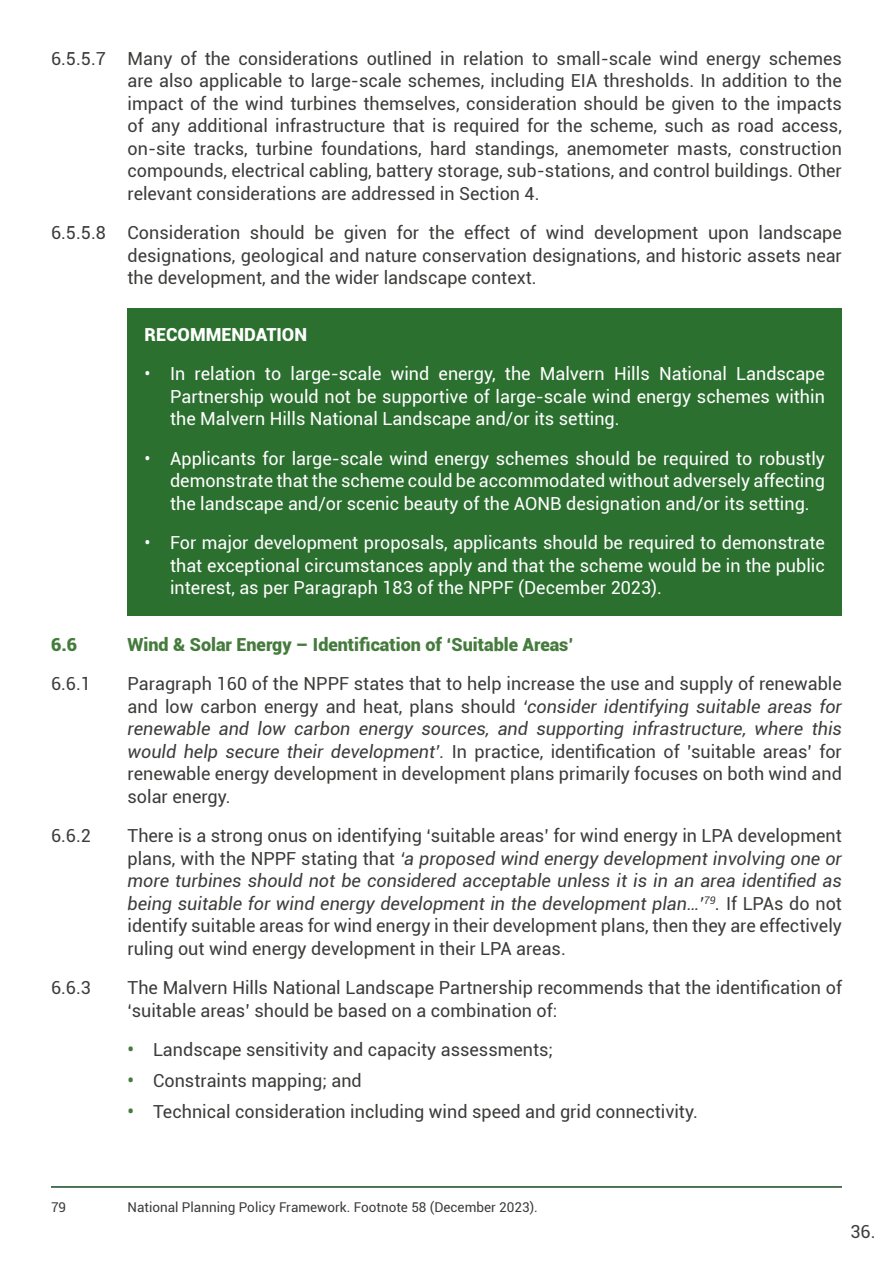
<style>
.page{position:relative;width:893px;height:1263px;background:#fff}
.page>*{position:absolute;margin:0;border:0;box-sizing:border-box;transform-origin:0 0}
.Non_Numbered_Paragraph__p{font:18px/22.5px "Roboto";color:#3c3c3b;text-align:justify}
.Green_Box_Paragraph_Bullet_Points__p{font:18px/22.5px "Roboto";color:#fff;text-align:justify}
.Section_Sub_Title__H4{font:900 18px "Roboto";color:#457b3c}
.Green_Box_Title__H3{font:900 18px "Roboto";color:#fff}
.Footnotes{font:13.5px "Roboto";color:#3c3c3b}
.s1{font-style:italic}
.s2{font-weight:700;color:#457b3c}
</style>
<div class="page">
<div style="left:128px;top:308px;width:714px;height:54px;background:#2c7030"></div>
<div style="left:128px;top:347px;width:714px;height:100px;background:#2c7030"></div>
<div style="left:128px;top:432px;width:714px;height:99px;background:#2c7030"></div>
<div style="left:128px;top:516px;width:714px;height:100px;background:#2c7030"></div>
<hr style="left:51px;top:1186px;width:791px;height:2px;background:#154a22">
<p class="Non_Numbered_Paragraph__p" style="left:128px;top:46px;width:716px;text-indent:-77px">6.5.5.7 Many of the considerations outlined in relation to small-scale wind energy schemes are also applicable to large-scale schemes, including EIA thresholds. In addition to the impact of the wind turbines themselves, consideration should be given to the impacts of any additional infrastructure that is required for the scheme, such as road access, on-site tracks, turbine foundations, hard standings, anemometer masts, construction compounds, electrical cabling, battery storage, sub-stations, and control buildings. Other relevant considerations are addressed in Section 4.</p>
<p class="Non_Numbered_Paragraph__p" style="left:128px;top:221px;width:716px;text-indent:-77px">6.5.5.8 Consideration should be given for the effect of wind development upon landscape designations, geological and nature conservation designations, and historic assets near the development, and the wider landscape context.</p>
<h3 class="Green_Box_Title__H3" style="left:145px;top:321px;width:164px">RECOMMENDATION</h3>
<p class="Green_Box_Paragraph_Bullet_Points__p" style="left:170px;top:362px;width:656px;text-indent:-26px">• In relation to large-scale wind energy, the Malvern Hills National Landscape Partnership would not be supportive of large-scale wind energy schemes within the Malvern Hills National Landscape and/or its setting.</p>
<p class="Green_Box_Paragraph_Bullet_Points__p" style="left:170px;top:446px;width:656px;text-indent:-26px">• Applicants for large-scale wind energy schemes should be required to robustly demonstrate that the scheme could be accommodated without adversely affecting the landscape and/or scenic beauty of the AONB designation and/or its setting.</p>
<p class="Green_Box_Paragraph_Bullet_Points__p" style="left:170px;top:531px;width:656px;text-indent:-26px">• For major development proposals, applicants should be required to demonstrate that exceptional circumstances apply and that the scheme would be in the public interest, as per Paragraph 183 of the NPPF (December 2023).</p>
<h4 class="Section_Sub_Title__H4" style="left:51px;top:631px;width:28px">6.6</h4>
<h4 class="Section_Sub_Title__H4" style="left:128px;top:631px;width:447px">Wind &amp; Solar Energy – Identification of ‘Suitable Areas’</h4>
<p class="Non_Numbered_Paragraph__p" style="left:51px;top:672px;width:42px">6.6.1</p>
<p class="Non_Numbered_Paragraph__p" style="left:128px;top:672px;width:716px">Paragraph 160 of the NPPF states that to help increase the use and supply of renewable and low carbon energy and heat, plans should <span class="s1">‘consider identifying suitable areas for renewable and low carbon energy sources, and supporting infrastructure, where this would help secure their development’.</span> In practice, identification of ’suitable areas’ for renewable energy development in development plans primarily focuses on both wind and solar energy.</p>
<p class="Non_Numbered_Paragraph__p" style="left:51px;top:824px;width:42px">6.6.2</p>
<p class="Non_Numbered_Paragraph__p" style="left:128px;top:824px;width:716px">There is a strong onus on identifying ‘suitable areas’ for wind energy in LPA development plans, with the NPPF stating that <span class="s1">‘a proposed wind energy development involving one or more turbines should not be considered acceptable unless it is in an area identified as being suitable for wind energy development in the development plan…’</span><sup>79</sup><span class="s1">.</span> If LPAs do not identify suitable areas for wind energy in their development plans, then they are effectively ruling out wind energy development in their LPA areas.</p>
<p class="Non_Numbered_Paragraph__p" style="left:51px;top:976px;width:42px">6.6.3</p>
<p class="Non_Numbered_Paragraph__p" style="left:128px;top:976px;width:716px">The Malvern Hills National Landscape Partnership recommends that the identification of ‘suitable areas’ should be based on a combination of:</p>
<p class="Non_Numbered_Paragraph__p" style="left:128px;top:1038px;width:427px"><span class="s2">•</span> Landscape sensitivity and capacity assessments;</p>
<p class="Non_Numbered_Paragraph__p" style="left:128px;top:1069px;width:236px"><span class="s2">•</span> Constraints mapping; and</p>
<p class="Non_Numbered_Paragraph__p" style="left:128px;top:1100px;width:572px"><span class="s2">•</span> Technical consideration including wind speed and grid connectivity.</p>
<p class="Footnotes" style="left:51px;top:1198px;width:17px">79</p>
<p class="Footnotes" style="left:128px;top:1198px;width:412px">National Planning Policy Framework. Footnote 58 (December 2023).</p>
<p class="Non_Numbered_Paragraph__p" style="left:850px;top:1220px;width:27px">36.</p>
</div>
